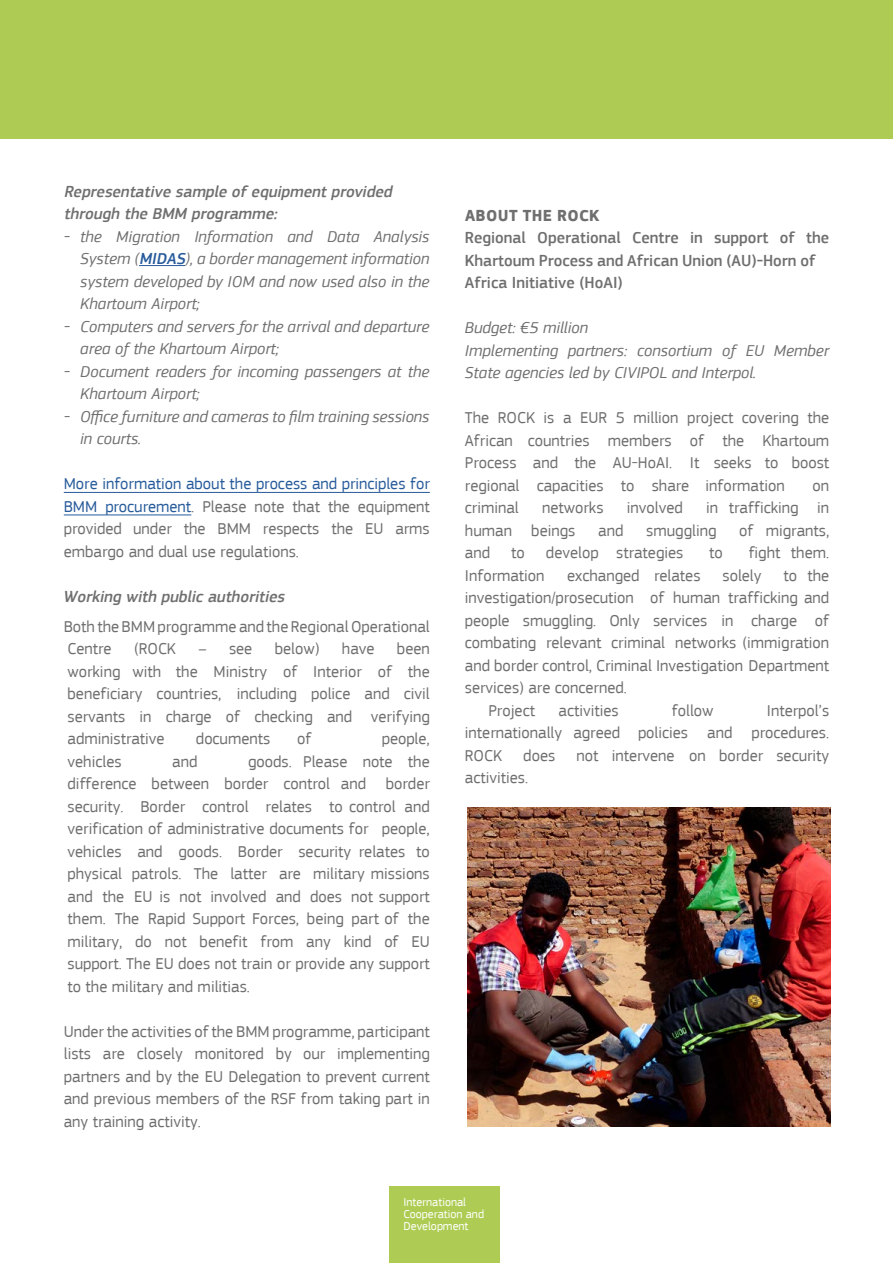
<style>
.page{position:relative;width:893px;height:1263px;background:#fff}
.page>*{position:absolute;margin:0;border:0;box-sizing:border-box;transform-origin:0 0}
.t1{font:16.5px/22.5px "EC Square Sans Pro";color:#706f6f;text-align:justify}
.t2{font:italic 16.5px/22.5px "EC Square Sans Pro";color:#706f6f}
.t3{font:500 16.5px/22.5px "EC Square Sans Pro";color:#706f6f}
.t4{font:italic 500 16.5px/22.5px "EC Square Sans Pro";color:#706f6f}
.t5{font:700 16.5px "EC Square Sans Pro";letter-spacing:.02em;color:#706f6f}
.t6{font:12px/12px "EC Square Sans Pro";color:#fff}
.s1{font-weight:500;color:#275b9b}
.s2{color:#275b9b}
</style>
<div class="page">
<div style="left:0;top:0;width:893px;height:138px;background:#aecc53"></div>
<hr style="left:139px;top:265px;width:46px;height:1px;background:#275b9b">
<hr style="left:64px;top:514px;width:127px;height:1px;background:#275b9b">
<hr style="left:64px;top:492px;width:366px;height:1px;background:#275b9b">
<div style="left:389px;top:1186px;width:111px;height:77px;background:#aecc53"></div>
<img style="left:468px;top:808px;width:362px;height:319px">
<p class="t4" style="left:64px;top:180px;width:333px">Representative sample ofequipmentprovided through the BMM programme:</p>
<p class="t2" style="left:80px;top:225px;width:351px;text-align:justify;text-indent:-16px">- the Migration Information and Data Analysis System (<span class="s1">MIDAS</span>), a border management information system developed by IOM and now used also in the Khartoum Airport;</p>
<p class="t2" style="left:80px;top:315px;width:351px;text-indent:-16px">- Computers and servers for the arrival and departure area of the Khartoum Airport;</p>
<p class="t2" style="left:80px;top:360px;width:351px;text-indent:-16px">- Document readers for incoming passengers at the<br>Khartoum Airport;</p>
<p class="t2" style="left:80px;top:405px;width:351px;text-indent:-16px">- Office furniture and cameras to film training sessions in courts.</p>
<p class="t1" style="left:64px;top:473px;width:368px"><span class="s2">More information about the process and principles for BMM procurement</span>. Please note that the equipment provided under the BMM respects the EU arms embargo and dual use regulations.</p>
<p class="t4" style="left:63px;top:585px;width:227px">Working with public authorities</p>
<p class="t1" style="left:64px;top:615px;width:368px">Both the BMM programme and the Regional Operational<br>Centre</p>
<p class="t1" style="left:134px;top:638px;width:43px">(ROCK</p>
<p class="t1" style="left:198px;top:638px;width:55px">– see</p>
<p class="t1" style="left:275px;top:638px;width:46px">below)</p>
<p class="t1" style="left:342px;top:638px;width:34px">have</p>
<p class="t1" style="left:68px;top:638px;width:364px;text-indent:329px">been working with the Ministry of Interior of the beneficiary countries, including police and civil servants in charge of checking and verifying administrative</p>
<p class="t1" style="left:196px;top:728px;width:76px">documents</p>
<p class="t1" style="left:297px;top:728px;width:16px">of</p>
<p class="t1" style="left:382px;top:728px;width:49px">people,</p>
<p class="t1" style="left:68px;top:750px;width:364px;text-indent:180px">goods. Please note the difference between border control and border security. Border control relates to control and verification of administrative documents for people, vehicles and goods. Border security relates to physical patrols. The latter are military missions and the EU is not involved and does not support them. The Rapid Support Forces, being part of the military, do not benefit from any kind of EU support. The EU does not train or provide any support to the military and militias.</p>
<p class="t1" style="left:64px;top:1020px;width:368px">Under the activities of the BMM programme, participant lists are closely monitored by our implementing partners and by the EU Delegation to prevent current and previous members of the RSF from taking part in any training activity.</p>
<p class="t1" style="left:68px;top:750px;width:56px">vehicles</p>
<p class="t1" style="left:172px;top:750px;width:27px">and</p>
<p class="t5" style="left:465px;top:205px;width:136px">ABOUT THE ROCK</p>
<p class="t3" style="left:465px;top:227px;width:366px">Regional Operational Centre in support of the<br>Khartoum Process and African Union (AU)-Horn of<br>Africa Initiative (HoAI)</p>
<p class="t2" style="left:465px;top:317px;width:366px">Budget: €5 million<br>Implementing partners: consortium of EU Member<br>State agencies led by CIVIPOL and Interpol.</p>
<p class="t1" style="left:465px;top:407px;width:366px">The ROCK is a EUR 5 million project covering the African countries members of the Khartoum Process and the AU-HoAI. It seeks to boost regional capacities to share information</p>
<p class="t1" style="left:813px;top:474px;width:18px">on</p>
<p class="t1" style="left:465px;top:497px;width:55px">criminal</p>
<p class="t1" style="left:542px;top:497px;width:63px">networks</p>
<p class="t1" style="left:627px;top:497px;width:57px">involved</p>
<p class="t1" style="left:706px;top:497px;width:124px">in trafficking in</p>
<p class="t1" style="left:465px;top:519px;width:112px">human beings</p>
<p class="t1" style="left:598px;top:519px;width:27px">and</p>
<p class="t1" style="left:646px;top:519px;width:72px">smuggling</p>
<p class="t1" style="left:739px;top:519px;width:91px">of migrants,</p>
<p class="t1" style="left:465px;top:542px;width:27px">and</p>
<p class="t1" style="left:511px;top:542px;width:15px">to</p>
<p class="t1" style="left:546px;top:542px;width:139px">develop strategies</p>
<p class="t1" style="left:709px;top:542px;width:15px">to</p>
<p class="t1" style="left:749px;top:542px;width:82px">fight them.</p>
<p class="t1" style="left:465px;top:564px;width:81px">Information</p>
<p class="t1" style="left:567px;top:564px;width:135px">exchanged relates</p>
<p class="t1" style="left:722px;top:564px;width:41px">solely</p>
<p class="t1" style="left:783px;top:564px;width:47px">to the</p>
<p class="t1" style="left:465px;top:587px;width:366px">investigation/prosecution of human trafficking and</p>
<p class="t1" style="left:465px;top:609px;width:366px">people smuggling. Only services in charge of</p>
<p class="t1" style="left:465px;top:632px;width:366px">combating relevant criminal networks (immigration</p>
<p class="t1" style="left:465px;top:654px;width:366px">and border control, Criminal Investigation Department</p>
<p class="t1" style="left:465px;top:677px;width:163px">services) are concerned.</p>
<p class="t1" style="left:488px;top:699px;width:48px">Project</p>
<p class="t1" style="left:559px;top:699px;width:62px">activities</p>
<p class="t1" style="left:672px;top:699px;width:43px">follow</p>
<p class="t1" style="left:465px;top:699px;width:366px;text-indent:302px">Interpol’s internationally agreed policies and procedures.<br>ROCK</p>
<p class="t1" style="left:523px;top:744px;width:33px">does</p>
<p class="t1" style="left:577px;top:744px;width:254px">not intervene on border security</p>
<p class="t1" style="left:465px;top:767px;width:65px">activities.</p>
<p class="t6" style="left:403px;top:1196px;width:82px">International<br>Cooperation and<br>Development</p>
</div>
